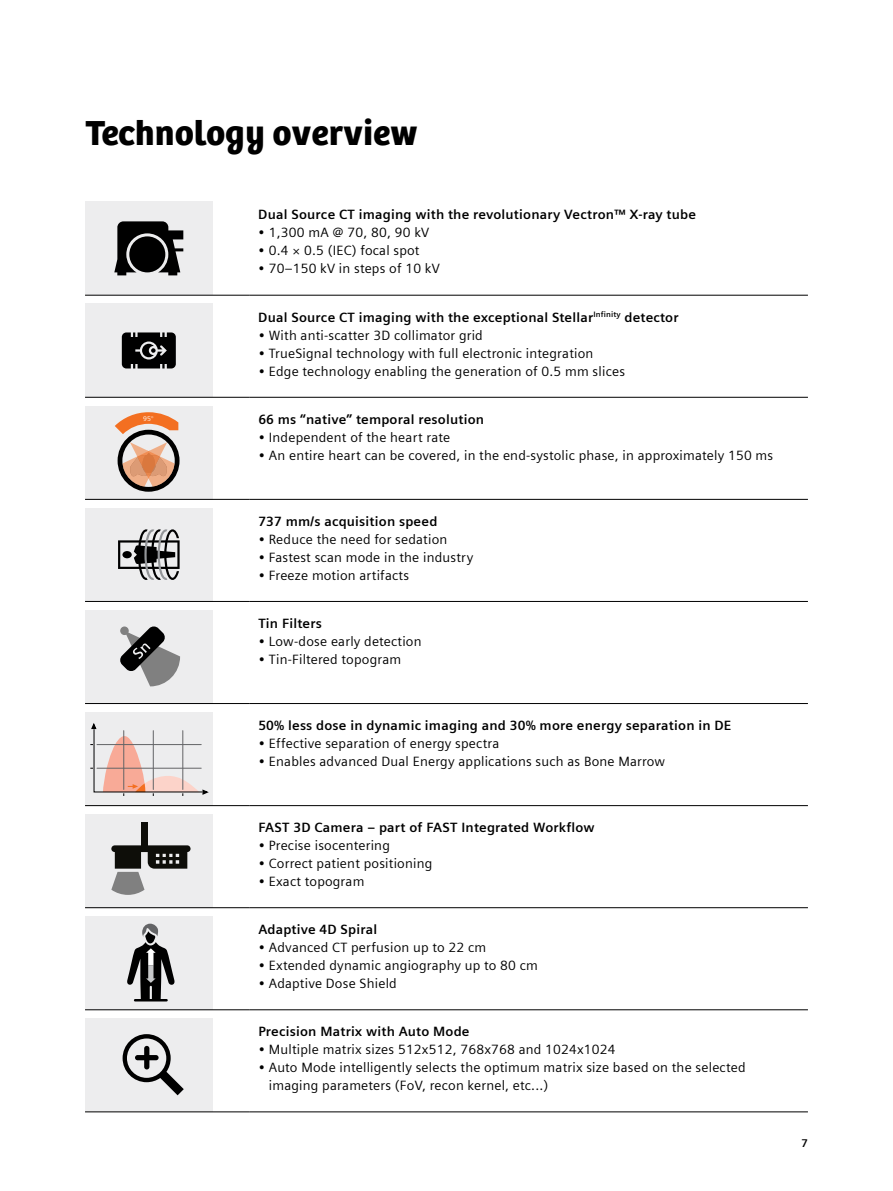
<style>
.page{position:relative;width:893px;height:1191px;background:#fff}
.page>*{position:absolute;margin:0;border:0;box-sizing:border-box;transform-origin:0 0}
.t1{font:36px "SH Bree Headline Regular";color:#000}
.t2{font:13.5px/18px "Siemens Sans";letter-spacing:.015em;color:#000}
.t3{font:700 13.5px "Siemens Sans";letter-spacing:.015em;color:#000}
.t4{font:700 11.25px "Siemens Sans";color:#000}
.t5{font:6.75px "Siemens Sans";color:#fff}
</style>
<div class="page">
<div style="left:85px;top:202px;width:128px;height:93px;background:#ededee"></div>
<svg style="left:114px;top:221px;width:69px;height:54px"></svg>
<div style="left:85px;top:304px;width:128px;height:93px;background:#ededee"></div>
<svg style="left:122px;top:332px;width:54px;height:36px;background:#262626"></svg>
<div style="left:85px;top:508px;width:128px;height:93px;background:#ededee"></div>
<svg style="left:118px;top:529px;width:62px;height:51px"></svg>
<div style="left:85px;top:406px;width:128px;height:93px;background:#ededee"></div>
<div style="left:85px;top:610px;width:128px;height:93px;background:#ededee"></div>
<div style="left:85px;top:712px;width:128px;height:93px;background:#ededee"></div>
<div style="left:85px;top:814px;width:128px;height:93px;background:#ededee"></div>
<div style="left:85px;top:916px;width:128px;height:93px;background:#ededee"></div>
<div style="left:85px;top:1018px;width:128px;height:93px;background:#ededee"></div>
<hr style="left:85px;top:295px;width:165px;height:1px;background:#000">
<hr style="left:250px;top:295px;width:558px;height:1px;background:#000">
<hr style="left:85px;top:397px;width:165px;height:1px;background:#000">
<hr style="left:250px;top:397px;width:558px;height:1px;background:#000">
<hr style="left:85px;top:499px;width:165px;height:1px;background:#000">
<hr style="left:250px;top:499px;width:558px;height:1px;background:#000">
<hr style="left:85px;top:601px;width:165px;height:1px;background:#000">
<hr style="left:250px;top:601px;width:558px;height:1px;background:#000">
<hr style="left:85px;top:703px;width:165px;height:1px;background:#000">
<hr style="left:250px;top:703px;width:558px;height:1px;background:#000">
<hr style="left:85px;top:805px;width:165px;height:1px;background:#000">
<hr style="left:250px;top:805px;width:558px;height:1px;background:#000">
<hr style="left:85px;top:907px;width:165px;height:1px;background:#000">
<hr style="left:250px;top:907px;width:558px;height:1px;background:#000">
<hr style="left:85px;top:1009px;width:165px;height:1px;background:#000">
<hr style="left:250px;top:1009px;width:558px;height:1px;background:#000">
<hr style="left:85px;top:1111px;width:165px;height:1px;background:#000">
<hr style="left:250px;top:1111px;width:558px;height:1px;background:#000">
<svg style="left:90px;top:723px;width:119px;height:73px"></svg>
<hr style="left:135px;top:999px;width:32px;height:2px;background:#000">
<svg style="left:127px;top:923px;width:48px;height:77px"></svg>
<svg style="left:120px;top:626px;width:60px;height:60px"></svg>
<div style="left:141px;top:822px;width:7px;height:23px;background:#0e0e09"></div>
<svg style="left:111px;top:845px;width:80px;height:50px"></svg>
<svg style="left:123px;top:1034px;width:61px;height:61px"></svg>
<svg style="left:115px;top:412px;width:65px;height:80px"></svg>
<h1 class="t1" style="left:85px;top:105px;width:334px">Technology overview</h1>
<p class="t5" style="left:143px;top:413px;width:12px">95°</p>
<p class="t3" style="left:258px;top:204px;width:439px">Dual Source CT imaging with the revolutionary Vectron™ X-ray tube</p>
<p class="t2" style="left:258px;top:223px;width:172px">• 1,300 mA @ 70, 80, 90 kV</p>
<p class="t2" style="left:258px;top:241px;width:163px">• 0.4 × 0.5 (IEC) focal spot</p>
<p class="t2" style="left:258px;top:259px;width:183px">• 70–150 kV in steps of 10 kV</p>
<p class="t3" style="left:258px;top:306px;width:422px">Dual Source CT imaging with the exceptional Stellar<sup>Infinity</sup> detector</p>
<p class="t2" style="left:258px;top:325px;width:226px">• With anti-scatter 3D collimator grid</p>
<p class="t2" style="left:258px;top:343px;width:337px">• TrueSignal technology with full electronic integration</p>
<p class="t2" style="left:258px;top:361px;width:368px">• Edge technology enabling the generation of 0.5 mm slices</p>
<p class="t3" style="left:258px;top:408px;width:227px">66 ms “native” temporal resolution</p>
<p class="t2" style="left:258px;top:427px;width:193px">• Independent of the heart rate</p>
<p class="t2" style="left:258px;top:445px;width:516px">• An entire heart can be covered, in the end-systolic phase, in approximately 150 ms</p>
<p class="t3" style="left:258px;top:510px;width:181px">737 mm/s acquisition speed</p>
<p class="t2" style="left:258px;top:529px;width:191px">• Reduce the need for sedation</p>
<p class="t2" style="left:258px;top:547px;width:216px">• Fastest scan mode in the industry</p>
<p class="t2" style="left:258px;top:565px;width:152px">• Freeze motion artifacts</p>
<p class="t3" style="left:258px;top:613px;width:65px">Tin Filters</p>
<p class="t2" style="left:258px;top:631px;width:165px">• Low-dose early detection</p>
<p class="t2" style="left:258px;top:649px;width:144px">• Tin-Filtered topogram</p>
<p class="t3" style="left:258px;top:715px;width:475px">50% less dose in dynamic imaging and 30% more energy separation in DE</p>
<p class="t2" style="left:258px;top:733px;width:243px">• Effective separation of energy spectra</p>
<p class="t2" style="left:258px;top:751px;width:408px">• Enables advanced Dual Energy applications such as Bone Marrow</p>
<p class="t3" style="left:258px;top:817px;width:338px">FAST 3D Camera – part of FAST Integrated Workflow</p>
<p class="t2" style="left:258px;top:835px;width:133px">• Precise isocentering</p>
<p class="t2" style="left:258px;top:853px;width:176px">• Correct patient positioning</p>
<p class="t2" style="left:258px;top:871px;width:108px">• Exact topogram</p>
<p class="t3" style="left:258px;top:919px;width:120px">Adaptive 4D Spiral</p>
<p class="t2" style="left:258px;top:937px;width:229px">• Advanced CT perfusion up to 22 cm</p>
<p class="t2" style="left:258px;top:955px;width:281px">• Extended dynamic angiography up to 80 cm</p>
<p class="t2" style="left:258px;top:973px;width:140px">• Adaptive Dose Shield</p>
<p class="t3" style="left:258px;top:1021px;width:213px">Precision Matrix with Auto Mode</p>
<p class="t2" style="left:258px;top:1039px;width:359px">• Multiple matrix sizes 512x512, 768x768 and 1024x1024</p>
<p class="t2" style="left:269px;top:1057px;width:478px;text-indent:-11px">• Auto Mode intelligently selects the optimum matrix size based on the selected imaging parameters (FoV, recon kernel, etc...)</p>
<p class="t4" style="left:801px;top:1135px;width:8px">7</p>
</div>
